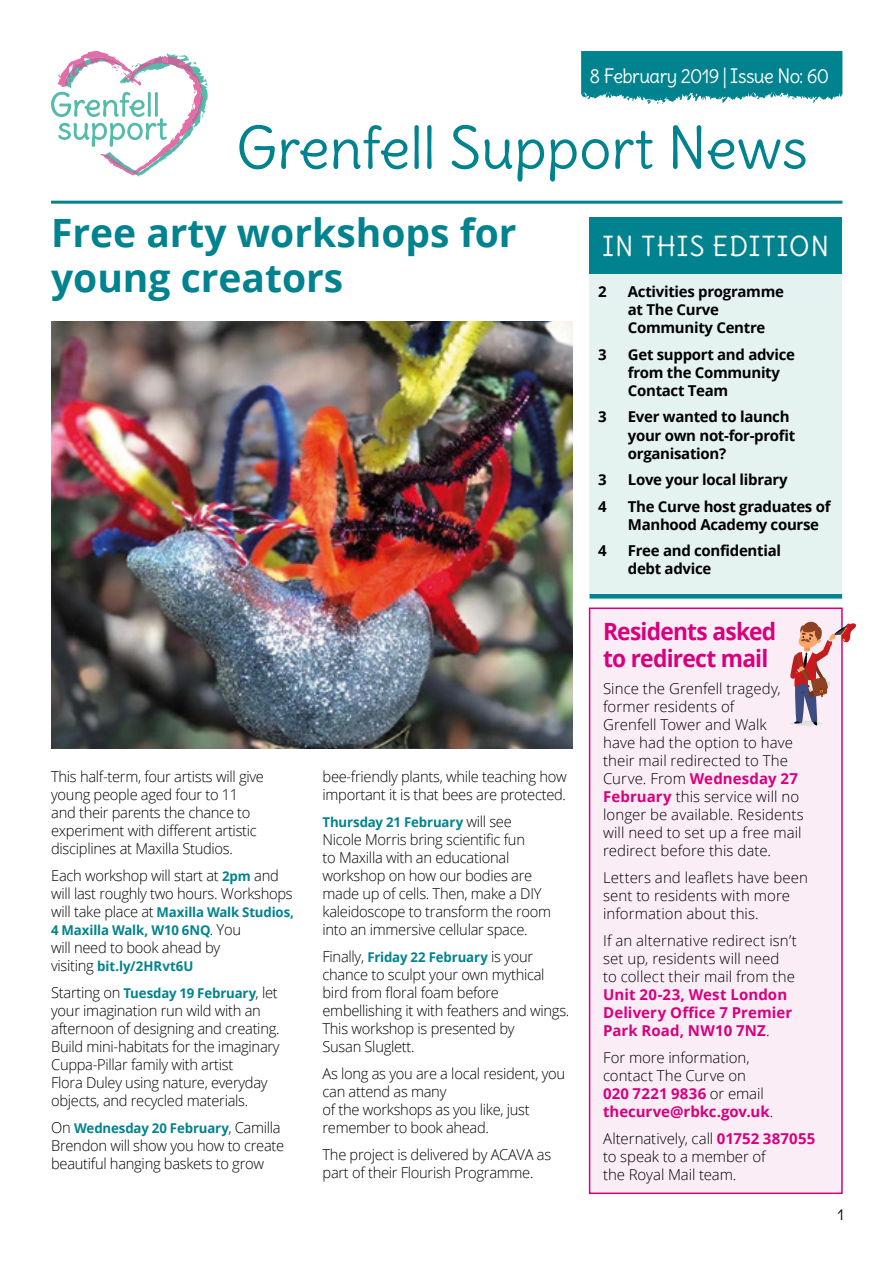
<style>
.page{position:relative;width:893px;height:1263px;background:#fff}
.page>*{position:absolute;margin:0;border:0;box-sizing:border-box;transform-origin:0 0}
.t1{font:57px "Delius";color:#00838e}
.t2{font:700 39px/45px "Open Sans";color:#00838e}
.t3{font:27px "Delius";letter-spacing:.045em;color:#fff}
.t4{font:700 23.7px/26.8px "Open Sans";letter-spacing:-.035em;color:#d7007e;scale:.96 1}
.t5{font:19.5px "Delius";letter-spacing:-.035em;color:#fff;scale:.96 1}
.t6{font:300 15px/18px "Open Sans";letter-spacing:-.02em;color:#000}
.t7{font:300 15px/18px "Open Sans";letter-spacing:.005em;color:#000}
.t8{font:700 15px/18px "Open Sans";letter-spacing:-.02em;color:#000}
.t9{font:700 15px/18px "Open Sans";letter-spacing:.005em;color:#d7007e}
.t10{font:15px "Delius";color:#000}
.t11{font:700 13.5px/18px "Open Sans";letter-spacing:-.01em;color:#00838e}
.s1{font-weight:700;font-size:13.5px;color:#00838e}
.s2{font-weight:300;font-size:15px;color:#000}
.s3{font-weight:700;color:#d7007e}
.s4{font-weight:300;color:#000}
</style>
<div class="page">
<div style="left:590px;top:273px;width:252px;height:327px;background:#e4f2f0"></div>
<div style="left:590px;top:217px;width:252px;height:56px;background:#00838e"></div>
<hr style="left:590px;top:594px;width:252px;height:4px;background:#00838e">
<svg style="left:581px;top:51px;width:261px;height:53px;background:#1f929c"></svg>
<svg style="left:51px;top:51px;width:157px;height:126px"></svg>
<hr style="left:51px;top:201px;width:791px;height:3px;background:#00838e">
<div style="left:590px;top:608px;width:252px;height:585px;background:#fbedf6"></div>
<div style="left:589px;top:607px;width:254px;height:587px;border:2px solid #d7007e"></div>
<svg style="left:790px;top:622px;width:66px;height:104px"></svg>
<img style="left:51px;top:321px;width:522px;height:428px">
<h3 class="t5" style="left:590px;top:64px;width:251px">8 February 2019 | Issue No: 60</h3>
<h1 class="t1" style="left:236px;top:112px;width:573px">Grenfell Support News</h1>
<h2 class="t2" style="left:51px;top:209px;width:467px">Free arty workshops for young creators</h2>
<p class="t6" style="left:51px;top:767px;width:214px">This half-term, four artists will give young people aged four to 11 and their parents the chance to experiment with different artistic disciplines at Maxilla Studios.</p>
<p class="t6" style="left:51px;top:866px;width:243px">Each workshop will start at <span class="s1">2pm</span> and will last roughly two hours. Workshops</p>
<p class="t11" style="left:51px;top:902px;width:244px"><span class="s2">will take place at</span> Maxilla Walk Studios,<br>4 Maxilla Walk, W10 6NQ<span class="s2">. You</span></p>
<p class="t6" style="left:51px;top:938px;width:171px">will need to book ahead by</p>
<p class="t11" style="left:51px;top:952px;width:228px;line-height:27px"><span class="s2">visiting</span> bit.ly/2HRvt6U<br><span class="s2">Starting on</span> Tuesday 19 February<span class="s2">, let</span></p>
<p class="t6" style="left:51px;top:1001px;width:230px">your imagination run wild with an afternoon of designing and creating.<br>Build mini-habitats for the imaginary Cuppa-Pillar family with artist<br>Flora Duley using nature, everyday objects, and recycled materials.</p>
<p class="t11" style="left:51px;top:1118px;width:231px"><span class="s2">On</span> Wednesday 20 February<span class="s2">, Camilla</span></p>
<p class="t6" style="left:51px;top:1136px;width:235px">Brendon will show you how to create beautiful hanging baskets to grow</p>
<p class="t6" style="left:323px;top:767px;width:246px">bee-friendly plants, while teaching how important it is that bees are protected.</p>
<p class="t11" style="left:323px;top:812px;width:191px">Thursday 21 February <span class="s2">will see</span></p>
<p class="t6" style="left:323px;top:830px;width:230px">Nicole Morris bring scientific fun<br>to Maxilla with an educational workshop on how our bodies are made up of cells. Then, make a DIY kaleidoscope to transform the room into an immersive cellular space.</p>
<p class="t11" style="left:323px;top:947px;width:212px"><span class="s2">Finally,</span> Friday 22 February <span class="s2">is your</span></p>
<p class="t6" style="left:323px;top:965px;width:248px">chance to sculpt your own mythical bird from floral foam before embellishing it with feathers and wings.<br>This workshop is presented by<br>Susan Sluglett.</p>
<p class="t6" style="left:323px;top:1064px;width:244px">As long as you are a local resident, you can attend as many<br>of the workshops as you like, just remember to book ahead.</p>
<p class="t6" style="left:323px;top:1145px;width:230px">The project is delivered by ACAVA as part of their Flourish Programme.</p>
<h3 class="t3" style="left:602px;top:230px;width:228px">IN THIS EDITION</h3>
<p class="t8" style="left:598px;top:283px;width:10px">2</p>
<p class="t8" style="left:628px;top:283px;width:158px">Activities programme at The Curve<br>Community Centre</p>
<p class="t8" style="left:598px;top:345px;width:10px">3</p>
<p class="t8" style="left:628px;top:345px;width:169px">Get support and advice from the Community<br>Contact Team</p>
<p class="t8" style="left:598px;top:408px;width:10px">3</p>
<p class="t8" style="left:628px;top:408px;width:169px">Ever wanted to launch your own not-for-profit organisation?</p>
<p class="t8" style="left:598px;top:470px;width:10px">3</p>
<p class="t8" style="left:628px;top:470px;width:161px">Love your local library</p>
<p class="t8" style="left:598px;top:497px;width:10px">4</p>
<p class="t8" style="left:628px;top:497px;width:204px">The Curve host graduates of<br>Manhood Academy course</p>
<p class="t8" style="left:598px;top:541px;width:10px">4</p>
<p class="t8" style="left:628px;top:541px;width:155px">Free and confidential debt advice</p>
<h3 class="t4" style="left:603px;top:617px;width:182px">Residents asked to redirect mail</h3>
<p class="t7" style="left:603px;top:679px;width:202px">Since the Grenfell tragedy, former residents of<br>Grenfell Tower and Walk<br>have had the option to have their mail redirected to The<br>Curve. From <span class="s3">Wednesday 27<br>February</span> this service will no longer be available. Residents will need to set up a free mail redirect before this date.</p>
<p class="t7" style="left:603px;top:868px;width:206px">Letters and leaflets have been sent to residents with more information about this.</p>
<p class="t7" style="left:603px;top:931px;width:195px">If an alternative redirect isn’t set up, residents will need to collect their mail from the</p>
<p class="t9" style="left:603px;top:985px;width:191px">Unit 20-23, West London<br>Delivery Office 7 Premier<br>Park Road, NW10 7NZ<span class="s4">.</span></p>
<p class="t6" style="left:603px;top:1048px;width:172px">For more information, contact The Curve on<br><span class="s3">020 7221 9836</span> or email <span class="s3">thecurve@rbkc.gov.uk</span>.</p>
<p class="t6" style="left:603px;top:1129px;width:214px">Alternatively, call <span class="s3">01752 387055 </span>to speak to a member of<br>the Royal Mail team.</p>
<p class="t10" style="left:838px;top:1205px;width:7px">1</p>
</div>
